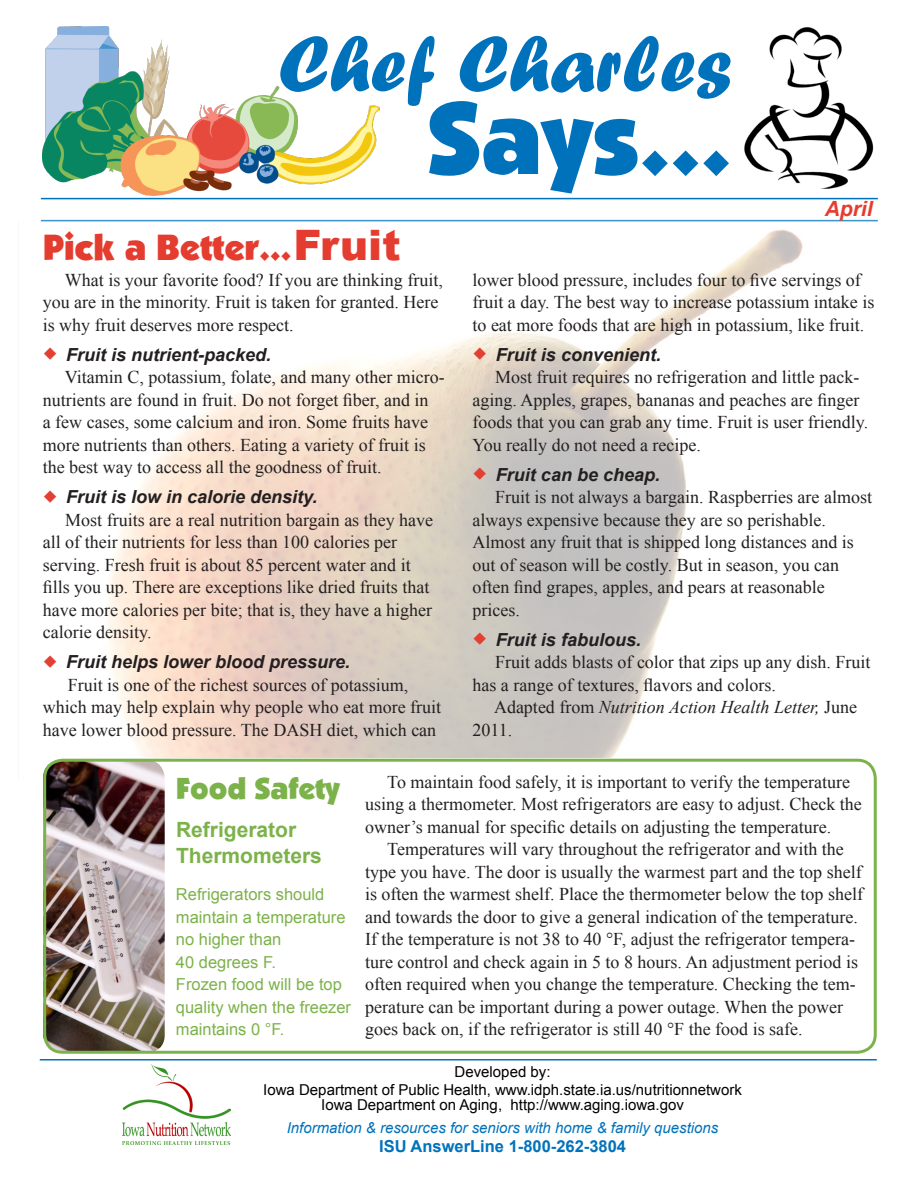
<style>
.page{position:relative;width:918px;height:1188px;background:#fff}
.page>*{position:absolute;margin:0;border:0;box-sizing:border-box;transform-origin:0 0}
.t1{font:102px "Boulder";color:#0072bc}
.t2{font:82.5px "Forte";color:#0072bc}
.t3{font:900 42px "Arial";color:#e53c30}
.t4{font:36px "Boulder";color:#e53c30}
.t5{font:30px "Boulder";color:#7cb24a}
.t6{font:700 21px "Arial";color:#7cb24a}
.t7{font:italic 700 21px "Arial";color:#e53c30}
.t8{font:18px/22.5px "Times New Roman";color:#231f20}
.t9{font:italic 700 18px "Arial";color:#231f20}
.t10{font:italic 18px/22.5px "Times New Roman";color:#231f20}
.t11{font:16.5px/22.5px "Arial";color:#7cb24a}
.t12{font:700 16.5px "Arial";color:#0072bc}
.t13{font:15px "Arial";color:#000}
.t14{font:italic 15px "Arial";color:#0072bc}
.s1{color:#e33f32}
.s2{font-style:normal}
</style>
<div class="page">
<img style="left:122px;top:1064px;width:108px;height:80px">
<img style="left:43px;top:27px;width:336px;height:168px">
<img style="left:744px;top:27px;width:130px;height:162px">
<hr style="left:41px;top:198px;width:837px;height:1px;background:#0072bc">
<hr style="left:40px;top:1059px;width:837px;height:1px;background:#0072bc">
<img style="left:40px;top:220px;width:838px;height:548px">
<div style="left:45px;top:759px;width:830px;height:292px;background:#fff;border-radius:18px"></div>
<img style="left:43px;top:760px;width:122px;height:290px">
<div style="left:43px;top:759px;width:834px;height:295px;border:3px solid #7cb24a;border-radius:18px"></div>
<p class="t2" style="left:278px;top:16px;width:455px">Chef Charles</p>
<p class="t1" style="left:428px;top:79px;width:306px">Says...</p>
<p class="t7" style="left:825px;top:195px;width:49px">April</p>
<p class="t4" style="left:43px;top:227px;width:250px">Pick a Better...</p>
<p class="t3" style="left:294px;top:215px;width:109px">Fruit</p>
<p class="t8" style="left:43px;top:268px;width:402px;text-indent:22px">What is your favorite food? If you are thinking fruit, you are in the minority. Fruit is taken for granted. Here is why fruit deserves more respect.</p>
<p class="t9" style="left:43px;top:342px;width:230px"><span class="s1">◆</span> Fruit is nutrient-packed.</p>
<p class="t8" style="left:43px;top:366px;width:404px;text-indent:22px">Vitamin C, potassium, folate, and many other micro&shy;nutrients are found in fruit. Do not forget fiber, and in<br>a few cases, some calcium and iron. Some fruits have more nutrients than others. Eating a variety of fruit is the best way to access all the goodness of fruit.</p>
<p class="t9" style="left:43px;top:485px;width:276px"><span class="s1">◆</span> Fruit is low in calorie density.</p>
<p class="t8" style="left:43px;top:508px;width:392px;text-indent:22px">Most fruits are a real nutrition bargain as they have all of their nutrients for less than 100 calories per</p>
<p class="t8" style="left:43px;top:553px;width:391px">serving. Fresh fruit is about 85 percent water and it fills you up. There are exceptions like dried fruits that have more calories per bite; that is, they have a higher calorie density.</p>
<p class="t9" style="left:43px;top:650px;width:309px"><span class="s1">◆</span> Fruit helps lower blood pressure.</p>
<p class="t8" style="left:43px;top:673px;width:400px;text-align:center">Fruit is one of the richest sources of potassium,<br>which may help explain why people who eat more fruit have lower blood pressure. The DASH diet, which can</p>
<p class="t8" style="left:472px;top:268px;width:403px">lower blood pressure, includes four to five servings of fruit a day. The best way to increase potassium intake is to eat more foods that are high in potassium, like fruit.</p>
<p class="t9" style="left:472px;top:342px;width:190px"><span class="s1">◆</span> Fruit is convenient.</p>
<p class="t8" style="left:472px;top:366px;width:397px;text-indent:22px">Most fruit requires no refrigeration and little pack&shy;aging. Apples, grapes, bananas and peaches are finger foods that you can grab any time. Fruit is user friendly.<br>You really do not need a recipe.</p>
<p class="t9" style="left:472px;top:462px;width:189px"><span class="s1">◆</span> Fruit can be cheap.</p>
<p class="t8" style="left:472px;top:486px;width:401px;text-indent:22px">Fruit is not always a bargain. Raspberries are almost always expensive because they are so perishable.</p>
<p class="t8" style="left:472px;top:531px;width:383px">Almost any fruit that is shipped long distances and is out of season will be costly. But in season, you can</p>
<p class="t8" style="left:472px;top:576px;width:354px">often find grapes, apples, and pears at reasonable prices.</p>
<p class="t9" style="left:472px;top:627px;width:170px"><span class="s1">◆</span> Fruit is fabulous.</p>
<p class="t8" style="left:472px;top:651px;width:399px;text-indent:22px">Fruit adds blasts of color that zips up any dish. Fruit has a range of textures, flavors and colors.</p>
<p class="t10" style="left:472px;top:696px;width:386px;text-indent:22px"><span class="s2">Adapted from</span> Nutrition Action Health Letter, <span class="s2">June<br>2011.</span></p>
<p class="t5" style="left:176px;top:771px;width:165px">Food Safety</p>
<p class="t6" style="left:176px;top:816px;width:122px">Refrigerator</p>
<p class="t6" style="left:176px;top:841px;width:147px">Thermometers</p>
<p class="t11" style="left:176px;top:884px;width:171px">Refrigerators should maintain a temperature no higher than</p>
<p class="t11" style="left:176px;top:951px;width:101px">40 degrees F.</p>
<p class="t11" style="left:176px;top:974px;width:177px">Frozen food will be top quality when the freezer maintains 0 °F.</p>
<p class="t8" style="left:365px;top:770px;width:498px;text-indent:22px">To maintain food safely, it is important to verify the temperature using a thermometer. Most refrigerators are easy to adjust. Check the owner’s manual for specific details on adjusting the temperature.</p>
<p class="t8" style="left:365px;top:838px;width:499px;text-indent:22px">Temperatures will vary throughout the refrigerator and with the type you have. The door is usually the warmest part and the top shelf is often the warmest shelf. Place the thermometer below the top shelf and towards the door to give a general indication of the temperature.<br>If the temperature is not 38 to 40 °F, adjust the refrigerator tempera&shy;ture control and check again in 5 to 8 hours. An adjustment period is often required when you change the temperature. Checking the tem&shy;perature can be important during a power outage. When the power goes back on, if the refrigerator is still 40 °F the food is safe.</p>
<p class="t13" style="left:455px;top:1062px;width:97px">Developed by:</p>
<p class="t13" style="left:263px;top:1080px;width:480px">Iowa Department of Public Health, www.idph.state.ia.us/nutritionnetwork</p>
<p class="t13" style="left:321px;top:1095px;width:364px">Iowa Department on Aging, http://www.aging.iowa.gov</p>
<p class="t14" style="left:287px;top:1118px;width:433px">Information &amp; resources for seniors with home &amp; family questions</p>
<p class="t12" style="left:379px;top:1136px;width:248px">ISU AnswerLine 1-800-262-3804</p>
</div>
